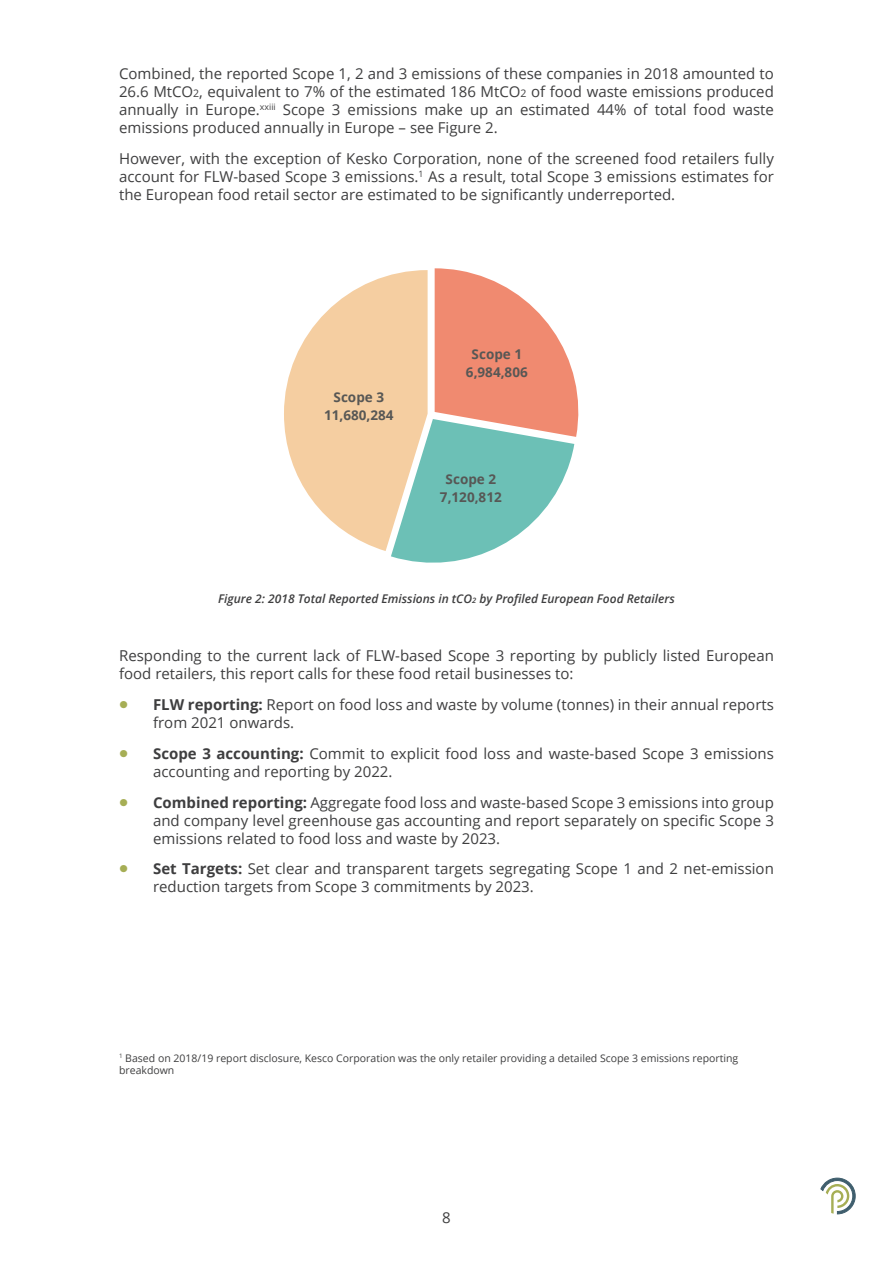
<style>
.page{position:relative;width:893px;height:1263px;background:#fff}
.page>*{position:absolute;margin:0;border:0;box-sizing:border-box;transform-origin:0 0}
.t1{font:15px/18px "Open Sans";color:#3e3e3f}
.t2{font:700 13.5px/18px "Open Sans";color:#575755;text-align:center}
.t3{font:italic 600 12px "Open Sans";color:#3e3e3f}
.t4{font:10.5px/12px "Open Sans";color:#3e3e3f}
.s1{font-size:10.5px}
.s2{font-size:7.5px}
.s3{font-family:"Gilroy";font-weight:800;font-size:24px;color:#a6ae55}
.s4{font-weight:700}
</style>
<div class="page">
<svg style="left:821px;top:1178px;width:34px;height:36px"></svg>
<svg style="left:284px;top:268px;width:295px;height:295px"></svg>
<p class="t1" style="left:119px;top:64px;width:656px;text-align:justify">Combined, the reported Scope 1, 2 and 3 emissions of these companies in 2018 amounted to 26.6 MtCO<span class="s1">2</span>, equivalent to 7% of the estimated 186 MtCO<span class="s1">2</span> of food waste emissions produced annually in Europe.<sup>xxiii</sup> Scope 3 emissions make up an estimated 44% of total food waste emissions produced annually in Europe – see Figure 2.</p>
<p class="t1" style="left:119px;top:149px;width:656px;text-align:justify">However, with the exception of Kesko Corporation, none of the screened food retailers fully account for FLW-based Scope 3 emissions.<sup>1</sup> As a result, total Scope 3 emissions estimates for the European food retail sector are estimated to be significantly underreported.</p>
<p class="t2" style="left:324px;top:388px;width:71px">Scope 3<br>11,680,284</p>
<p class="t2" style="left:466px;top:345px;width:63px">Scope 1<br>6,984,806</p>
<p class="t2" style="left:440px;top:470px;width:63px">Scope 2<br>7,120,812</p>
<p class="t3" style="left:218px;top:590px;width:458px">Figure 2: 2018 Total Reported Emissions in tCO<span class="s2">2</span> by Profiled European Food Retailers</p>
<p class="t1" style="left:119px;top:646px;width:656px">Responding to the current lack of FLW-based Scope 3 reporting by publicly listed European food retailers, this report calls for these food retail businesses to:</p>
<p class="t1" style="left:153px;top:695px;width:622px;text-indent:-34px"><span class="s3">•</span> <span class="s4">FLW reporting:</span> Report on food loss and waste by volume (tonnes) in their annual reports from 2021 onwards.</p>
<p class="t1" style="left:153px;top:744px;width:622px;text-indent:-34px"><span class="s3">•</span> <span class="s4">Scope 3 accounting:</span> Commit to explicit food loss and waste-based Scope 3 emissions accounting and reporting by 2022.</p>
<p class="t1" style="left:153px;top:793px;width:622px;text-align:justify;text-indent:-34px"><span class="s3">•</span> <span class="s4">Combined reporting:</span> Aggregate food loss and waste-based Scope 3 emissions into group and company level greenhouse gas accounting and report separately on specific Scope 3 emissions related to food loss and waste by 2023.</p>
<p class="t1" style="left:153px;top:859px;width:622px;text-indent:-34px"><span class="s3">•</span> <span class="s4">Set Targets:</span> Set clear and transparent targets segregating Scope 1 and 2 net-emission reduction targets from Scope 3 commitments by 2023.</p>
<p class="t4" style="left:119px;top:1052px;width:621px"><sup>1</sup> Based on 2018/19 report disclosure, Kesco Corporation was the only retailer providing a detailed Scope 3 emissions reporting breakdown</p>
<p class="t1" style="left:442px;top:1208px;width:10px">8</p>
</div>
